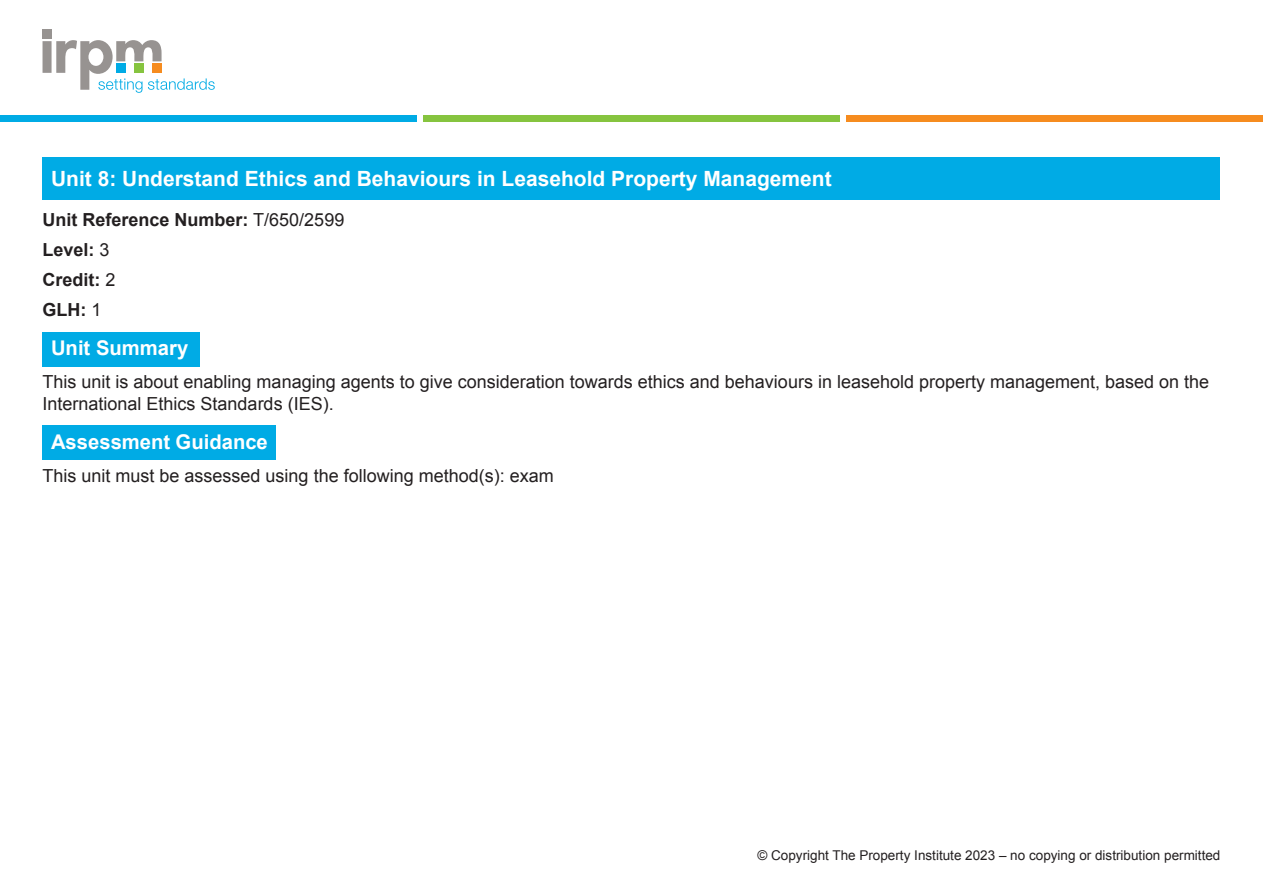
<style>
.page{position:relative;width:1263px;height:893px;background:#fff}
.page>*{position:absolute;margin:0;border:0;box-sizing:border-box;transform-origin:0 0}
.t1{font:700 21px "Arial";color:#fff}
.t2{font:700 20.25px "Arial";color:#fff}
.t3{font:18px/21.6px "Arial";color:#231f20}
.t4{font:700 18px/30.2px "Arial";color:#231f20}
.t5{font:13.5px "Arial";color:#231f20}
.s1{font-weight:400}
</style>
<div class="page">
<div style="left:43px;top:30px;width:9px;height:9px;background:#979391"></div>
<svg style="left:43px;top:40px;width:172px;height:53px"></svg>
<div style="left:0;top:115px;width:417px;height:6px;background:#00abe5"></div>
<div style="left:423px;top:115px;width:417px;height:6px;background:#86c43f"></div>
<div style="left:846px;top:115px;width:417px;height:6px;background:#f68c1f"></div>
<div style="left:43px;top:332px;width:157px;height:34px;background:#00abe5"></div>
<div style="left:43px;top:426px;width:233px;height:34px;background:#00abe5"></div>
<div style="left:43px;top:157px;width:1177px;height:43px;background:#00abe5"></div>
<p class="t1" style="left:51px;top:165px;width:782px">Unit 8: Understand Ethics and Behaviours in Leasehold Property Management</p>
<p class="t4" style="left:43px;top:205px;width:303px">Unit Reference Number: <span class="s1">T/650/2599<br></span>Level: <span class="s1">3<br></span>Credit: <span class="s1">2<br></span>GLH: <span class="s1">1</span></p>
<p class="t2" style="left:51px;top:335px;width:139px">Unit Summary</p>
<p class="t3" style="left:43px;top:371px;width:1168px">This unit is about enabling managing agents to give consideration towards ethics and behaviours in leasehold property management, based on the<br>International Ethics Standards (IES).</p>
<p class="t2" style="left:51px;top:428px;width:218px">Assessment Guidance</p>
<p class="t3" style="left:43px;top:465px;width:513px">This unit must be assessed using the following method(s): exam</p>
<p class="t5" style="left:757px;top:847px;width:464px">© Copyright The Property Institute 2023 – no copying or distribution permitted</p>
</div>
